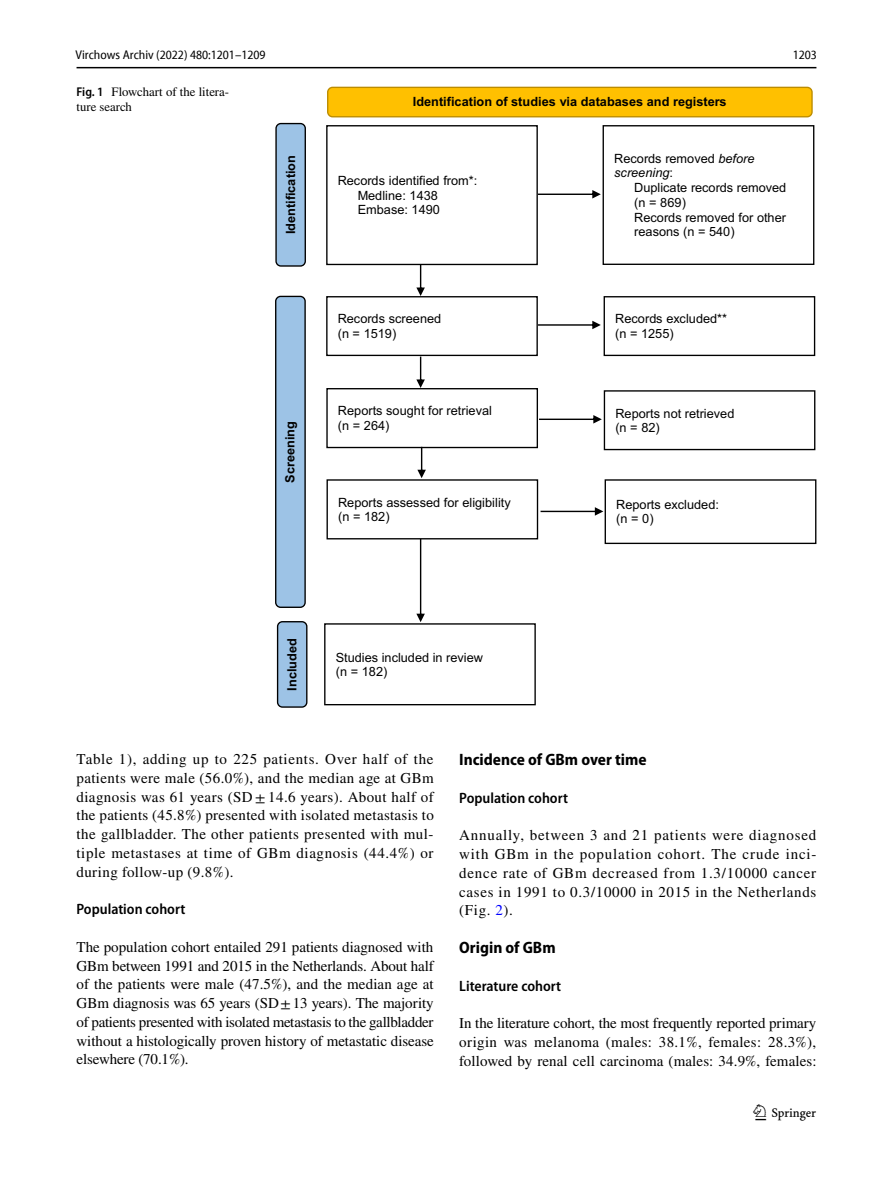
<style>
.page{position:relative;width:893px;height:1187px;background:#fff}
.page>*{position:absolute;margin:0;border:0;box-sizing:border-box;transform-origin:0 0}
.t1{font:22.5px "Springnew Regular 3";color:#000}
.t2{font:700 semi-condensed 16.5px "Myriad Pro";color:#000}
.t3{font:15px/18.8px "STIX";letter-spacing:.025em;color:#000;text-align:justify}
.t4{font:600 semi-condensed 15px "Myriad Pro";color:#000}
.t5{font:12.75px/14.5px "Arial";color:#000}
.t6{font:700 12.75px "Arial";color:#000}
.t7{font:semi-condensed 12.75px "Myriad Pro Unic";color:#000}
.t8{font:12.75px/15px "STIX";color:#000}
.s1{font-family:"Myriad Pro";font-weight:600;font-stretch:semi-condensed}
.s2{font-style:italic}
.s3{color:#00f}
</style>
<div class="page">
<hr style="left:77px;top:67px;width:739px;height:1px;background:#000">
<div style="left:326px;top:125px;width:212px;height:140px;border:1px solid #000"></div>
<div style="left:603px;top:125px;width:211px;height:140px;border:1px solid #000"></div>
<div style="left:326px;top:296px;width:212px;height:60px;border:1px solid #000"></div>
<div style="left:604px;top:296px;width:211px;height:60px;border:1px solid #000"></div>
<div style="left:326px;top:388px;width:212px;height:60px;border:1px solid #000"></div>
<div style="left:604px;top:390px;width:211px;height:60px;border:1px solid #000"></div>
<div style="left:326px;top:479px;width:212px;height:60px;border:1px solid #000"></div>
<div style="left:605px;top:479px;width:211px;height:65px;border:1px solid #000"></div>
<div style="left:324px;top:623px;width:212px;height:82px;border:1px solid #000"></div>
<svg style="left:538px;top:190px;width:63px;height:8px"></svg>
<svg style="left:538px;top:321px;width:63px;height:8px"></svg>
<svg style="left:539px;top:415px;width:63px;height:8px"></svg>
<svg style="left:541px;top:507px;width:62px;height:8px"></svg>
<div style="left:328px;top:87px;width:484px;height:30px;background:#ffc000;border-radius:5px"></div>
<div style="left:327px;top:87px;width:486px;height:30px;border:1px solid #bc8c00;border-radius:5px"></div>
<div style="left:276px;top:123px;width:29px;height:143px;background:#9dc3e6;border-radius:5px"></div>
<div style="left:275px;top:123px;width:31px;height:144px;border:1px solid #000;border-radius:5px"></div>
<div style="left:276px;top:296px;width:29px;height:311px;background:#9dc3e6;border-radius:5px"></div>
<div style="left:275px;top:296px;width:31px;height:312px;border:1px solid #000;border-radius:5px"></div>
<div style="left:278px;top:621px;width:29px;height:86px;background:#9dc3e6;border-radius:5px"></div>
<div style="left:277px;top:621px;width:30px;height:86px;border:1px solid #000;border-radius:5px"></div>
<svg style="left:416px;top:264px;width:9px;height:32px"></svg>
<svg style="left:416px;top:356px;width:9px;height:32px"></svg>
<svg style="left:417px;top:447px;width:9px;height:31px"></svg>
<svg style="left:416px;top:539px;width:9px;height:83px"></svg>
<p class="t7" style="left:76px;top:50px;width:192px">Virchows Archiv (2022) 480:1201–1209</p>
<p class="t7" style="left:793px;top:50px;width:26px">1203</p>
<p class="t8" style="left:77px;top:85px;width:154px"><span class="s1">Fig. 1</span> Flowchart of the litera&shy;ture search</p>
<p class="t6" style="left:283px;top:234px;width:81px;rotate:-90deg">dI ne oi taci f i t n</p>
<p class="t6" style="left:283px;top:483px;width:63px;rotate:-90deg">Screening</p>
<p class="t6" style="left:413px;top:94px;width:315px">Identification of studies via databases and registers</p>
<p class="t5" style="left:358px;top:173px;width:121px;text-indent:-20px">Records identified from*:<br>Medline: 1438<br>Embase: 1490</p>
<p class="t5" style="left:614px;top:151px;width:142px">Records removed <span class="s2">before screening</span>:</p>
<p class="t5" style="left:634px;top:181px;width:153px">Duplicate records removed (n = 869)<br>Records removed for other reasons (n = 540)</p>
<p class="t5" style="left:338px;top:312px;width:105px">Records screened (n = 1519)</p>
<p class="t5" style="left:615px;top:312px;width:113px">Records excluded** (n = 1255)</p>
<p class="t5" style="left:338px;top:404px;width:156px">Reports sought for retrieval (n = 264)</p>
<p class="t5" style="left:615px;top:406px;width:121px">Reports not retrieved (n = 82)</p>
<p class="t5" style="left:338px;top:495px;width:174px">Reports assessed for eligibility (n = 182)</p>
<p class="t5" style="left:616px;top:497px;width:104px">Reports excluded: (n = 0)</p>
<p class="t6" style="left:284px;top:690px;width:54px;rotate:-90deg">Included</p>
<p class="t5" style="left:336px;top:650px;width:149px">Studies included in review (n = 182)</p>
<p class="t3" style="left:77px;top:750px;width:359px">Table 1), adding up to 225 patients. Over half of the patients were male (56.0%), and the median age at GBm diagnosis was 61 years (SD ± 14.6 years). About half of the patients (45.8%) presented with isolated metastasis to the gallbladder. The other patients presented with mul&shy;tiple metastases at time of GBm diagnosis (44.4%) or during follow-up (9.8%).</p>
<p class="t4" style="left:77px;top:900px;width:110px">Population cohort</p>
<p class="t3" style="left:77px;top:938px;width:359px">The population cohort entailed 291 patients diagnosed with GBm between 1991 and 2015 in the Netherlands. About half of the patients were male (47.5%), and the median age at GBm diagnosis was 65 years (SD±13 years). The majority of patients presented with isolated metastasis to the gallbladder without a histologically proven history of metastatic disease elsewhere (70.1%).</p>
<p class="t2" style="left:459px;top:750px;width:189px">Incidence of GBm over time</p>
<p class="t4" style="left:459px;top:789px;width:110px">Population cohort</p>
<p class="t3" style="left:459px;top:827px;width:359px">Annually, between 3 and 21 patients were diagnosed with GBm in the population cohort. The crude inci&shy;dence rate of GBm decreased from 1.3/10000 cancer cases in 1991 to 0.3/10000 in 2015 in the Netherlands (Fig. <span class="s3">2</span>).</p>
<p class="t2" style="left:459px;top:938px;width:98px">Origin of GBm</p>
<p class="t4" style="left:459px;top:977px;width:103px">Literature cohort</p>
<p class="t3" style="left:459px;top:1014px;width:359px">In the literature cohort, the most frequently reported primary origin was melanoma (males: 38.1%, females: 28.3%), followed by renal cell carcinoma (males: 34.9%, females:</p>
<h1 class="t1" style="left:755px;top:1104px;width:62px">1 3</h1>
</div>
